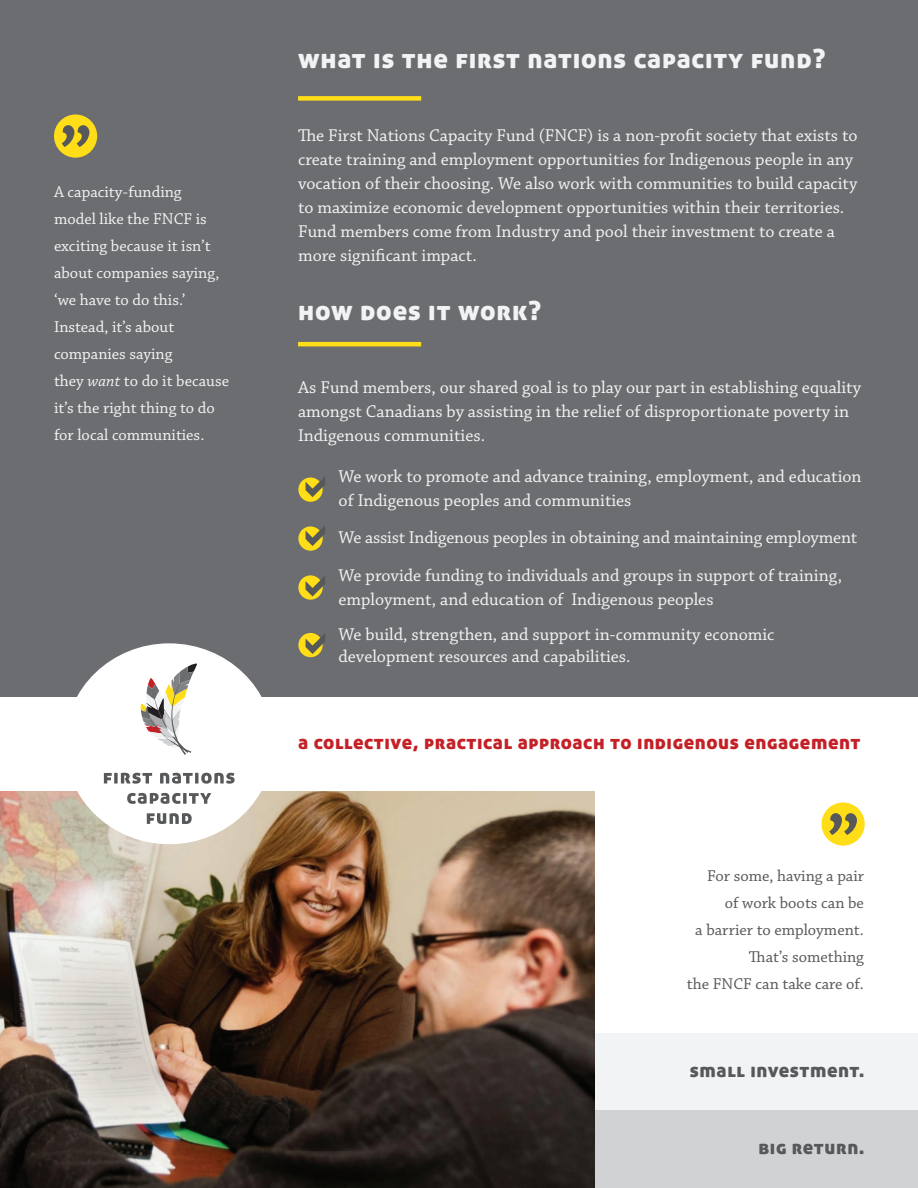
<style>
.page{position:relative;width:918px;height:1188px;background:#fff}
.page>*{position:absolute;margin:0;border:0;box-sizing:border-box;transform-origin:0 0}
.t1{font:27px "Aller Display";letter-spacing:.03em;color:#f2f3f4}
.t2{font:19.5px "Aller Display";letter-spacing:.03em;color:#c42026}
.t3{font:19.5px "Aller Display";letter-spacing:.03em;color:#57585a}
.t4{font:18px/24px "Chaparral Pro";color:#f2f3f4}
.t5{font:16.5px/27px "Chaparral Pro";color:#f2f3f4}
.t6{font:16.5px/27px "Chaparral Pro";color:#57585a;text-align:right}
.s1{font-style:italic}
</style>
<div class="page">
<div style="left:575px;top:1033px;width:343px;height:78px;background:#f2f3f4"></div>
<div style="left:575px;top:1111px;width:343px;height:77px;background:#d1d2d4"></div>
<div style="left:0;top:0;width:918px;height:696px;background:#6c6d70"></div>
<img style="left:0;top:792px;width:288px;height:396px">
<div style="left:65px;top:643px;width:209px;height:201px;background:#fff;border-radius:50%"></div>
<img style="left:288px;top:792px;width:307px;height:359px">
<img style="left:288px;top:1151px;width:307px;height:37px">
<div style="left:298px;top:96px;width:123px;height:5px;background:#ffdd17"></div>
<hr style="left:298px;top:342px;width:123px;height:4px;background:#ffdd17">
<div style="left:822px;top:802px;width:43px;height:44px;background:#ffdd17;border-radius:50%"></div>
<svg style="left:829px;top:813px;width:28px;height:22px"></svg>
<div style="left:54px;top:114px;width:43px;height:44px;background:#ffdd17;border-radius:50%"></div>
<svg style="left:62px;top:125px;width:27px;height:22px"></svg>
<div style="left:298px;top:478px;width:25px;height:24px;background:#ffdd17;border-radius:50%"></div>
<svg style="left:306px;top:477px;width:19px;height:20px"></svg>
<svg style="left:298px;top:526px;width:25px;height:25px"></svg>
<svg style="left:298px;top:575px;width:25px;height:25px"></svg>
<svg style="left:298px;top:633px;width:25px;height:24px"></svg>
<svg style="left:306px;top:526px;width:19px;height:20px"></svg>
<svg style="left:306px;top:575px;width:19px;height:21px"></svg>
<svg style="left:306px;top:633px;width:19px;height:21px"></svg>
<svg style="left:141px;top:663px;width:56px;height:92px"></svg>
<svg style="left:104px;top:773px;width:48px;height:11px"></svg>
<svg style="left:160px;top:773px;width:75px;height:11px"></svg>
<svg style="left:127px;top:793px;width:84px;height:11px"></svg>
<svg style="left:147px;top:813px;width:45px;height:11px"></svg>
<p class="t5" style="left:54px;top:179px;width:129px">A capacity-funding</p>
<p class="t5" style="left:54px;top:206px;width:154px">model like the FNCF is</p>
<p class="t5" style="left:54px;top:233px;width:177px">exciting because it isn’t about companies saying, ‘we have to do this.’<br>Instead, it’s about companies saying<br>they <span class="s1">want</span> to do it because it’s the right thing to do for local communities.</p>
<p class="t1" style="left:298px;top:41px;width:529px">what is the first nations capacity fund?</p>
<p class="t4" style="left:298px;top:124px;width:561px">The First Nations Capacity Fund (FNCF) is a non-profit society that exists to create training and employment opportunities for Indigenous people in any vocation of their choosing. We also work with communities to build capacity to maximize economic development opportunities within their territories.<br>Fund members come from Industry and pool their investment to create a more significant impact.</p>
<p class="t1" style="left:298px;top:293px;width:244px">how does it work?</p>
<p class="t4" style="left:298px;top:376px;width:565px">As Fund members, our shared goal is to play our part in establishing equality amongst Canadians by assisting in the relief of disproportionate poverty in<br>Indigenous communities.</p>
<p class="t4" style="left:339px;top:465px;width:525px">We work to promote and advance training, employment, and education of Indigenous peoples and communities</p>
<p class="t4" style="left:339px;top:526px;width:520px">We assist Indigenous peoples in obtaining and maintaining employment</p>
<p class="t4" style="left:339px;top:564px;width:505px">We provide funding to individuals and groups in support of training,</p>
<p class="t4" style="left:339px;top:588px;width:376px">employment, and education of Indigenous peoples</p>
<p class="t4" style="left:339px;top:624px;width:437px;line-height:21.6px">We build, strengthen, and support in-community economic development resources and capabilities.</p>
<p class="t2" style="left:298px;top:730px;width:564px">a collective, practical approach to indigenous engagement</p>
<p class="t6" style="left:695px;top:863px;width:170px">For some, having a pair of work boots can be<br>a barrier to employment.</p>
<p class="t6" style="left:687px;top:944px;width:179px">That’s something<br>the FNCF can take care of.</p>
<p class="t3" style="left:690px;top:1058px;width:176px">small investment.</p>
<p class="t3" style="left:758px;top:1135px;width:108px">big return.</p>
</div>
